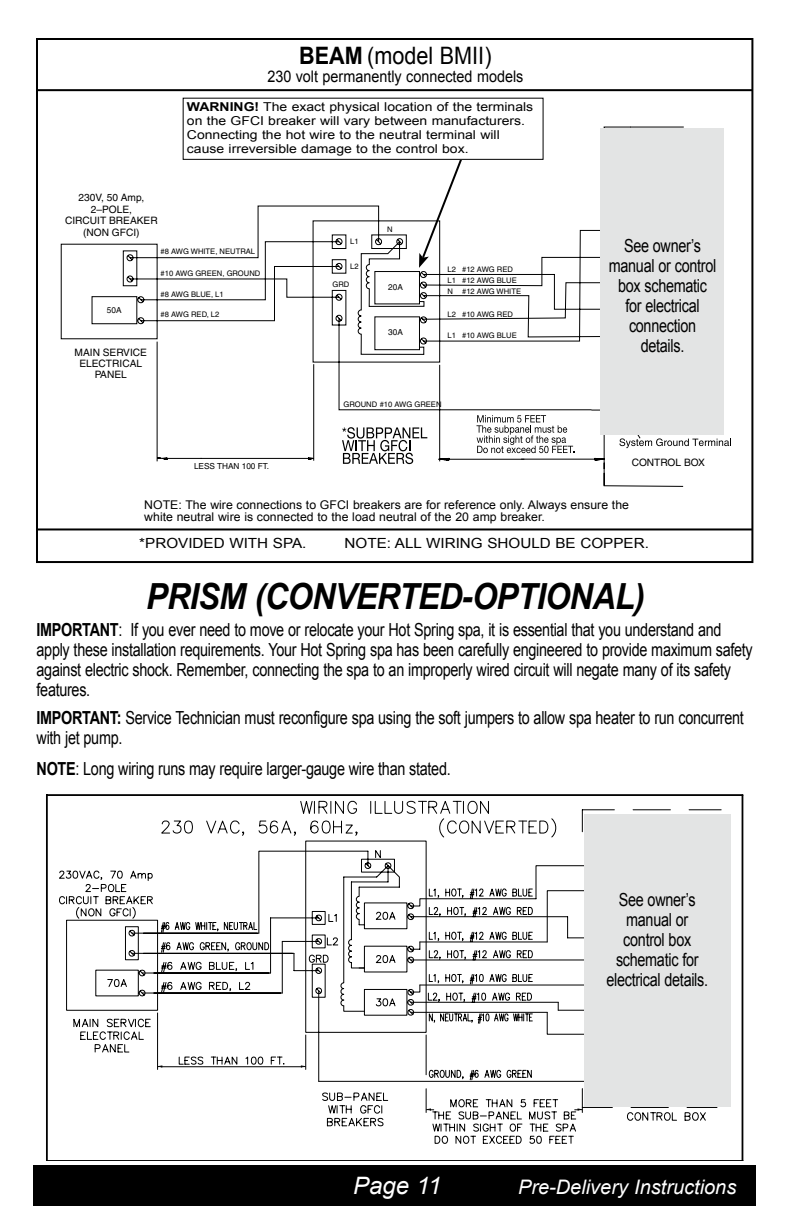
<style>
.page{position:relative;width:792px;height:1224px;background:#fff}
.page>*{position:absolute;margin:0;border:0;box-sizing:border-box;transform-origin:0 0}
.t1{font:italic 700 36px "Arial";letter-spacing:-.02em;color:#000;scale:.9 1}
.t2{font:24px "Arial";color:#000;scale:.9 1}
.t3{font:italic 24px "Arial";color:#fff}
.t4{font:italic 20px "Arial";color:#fff}
.t5{font:18px/20px "Arial";letter-spacing:-.02em;color:#000;scale:.8 1}
.t6{font:17.8px "Helvetica";color:#000}
.t7{font:16px "Arial";color:#000;scale:.9 1}
.t8{font:14px "Arial";color:#000;scale:1.09 1}
.t9{font:12.2px/14px "Arial";color:#000;scale:1.14 1}
.t10{font:12px/12px "Arial";color:#000}
.t11{font:10.2px/11.4px "Helvetica";color:#000;text-align:center}
.t12{font:8.2px "Helvetica";color:#000}
.t13{font:7.6px "Helvetica";color:#000}
.s1{font-weight:700}
.s2{font-size:24px}
</style>
<div class="page">
<div style="left:33px;top:1165px;width:720px;height:41px;background:#000"></div>
<hr style="left:46px;top:795px;width:2px;height:366px;background:#000">
<hr style="left:47px;top:794px;width:696px;height:2px;background:#000">
<hr style="left:47px;top:1160px;width:696px;height:1px;background:#000">
<svg style="left:66px;top:1005px;width:65px;height:48px"></svg>
<svg style="left:326px;top:1123px;width:250px;height:21px"></svg>
<svg style="left:131px;top:1005px;width:582px;height:118px"></svg>
<svg style="left:59px;top:820px;width:199px;height:185px"></svg>
<svg style="left:258px;top:800px;width:464px;height:206px"></svg>
<svg style="left:356px;top:827px;width:229px;height:142px"></svg>
<hr style="left:742px;top:795px;width:1px;height:366px;background:#000">
<div style="left:585px;top:814px;width:146px;height:293px;background:#e3e4e4"></div>
<svg style="left:61px;top:127px;width:623px;height:360px"></svg>
<svg style="left:157px;top:217px;width:527px;height:244px"></svg>
<svg style="left:619px;top:435px;width:112px;height:13px"></svg>
<svg style="left:476px;top:415px;width:99px;height:38px"></svg>
<svg style="left:342px;top:427px;width:85px;height:37px"></svg>
<hr style="left:37px;top:89px;width:715px;height:2px;background:#000">
<svg style="left:419px;top:160px;width:46px;height:108px"></svg>
<hr style="left:36px;top:528px;width:716px;height:2px;background:#000">
<div style="left:183px;top:98px;width:360px;height:61px;background:#fff"></div>
<div style="left:183px;top:98px;width:360px;height:62px;border:1px solid #000"></div>
<div style="left:600px;top:128px;width:124px;height:307px;background:#e3e4e4"></div>
<h2 class="t2" style="left:299px;top:39px;width:215px"><span class="s1">BEAM</span> (model BMII)</h2>
<p class="t7" style="left:267px;top:65px;width:286px">230 volt permanently connected models</p>
<p class="t11" style="left:65px;top:192px;width:94px">230V, 50 Amp,<br>2–POLE,<br>CIRCUIT BREAKER (NON GFCI)</p>
<p class="t9" style="left:187px;top:100px;width:305px"><span class="s1">WARNING!</span> The exact physical location of the terminals on the GFCI breaker will vary between manufacturers.<br>Connecting the hot wire to the neutral terminal will cause irreversible damage to the control box.</p>
<p class="t13" style="left:350px;top:237px;width:10px">L1</p>
<p class="t13" style="left:387px;top:225px;width:7px">N</p>
<p class="t12" style="left:107px;top:305px;width:16px">50A</p>
<p class="t11" style="left:75px;top:346px;width:74px">MAIN SERVICE<br>ELECTRICAL<br>PANEL</p>
<p class="t13" style="left:161px;top:247px;width:96px">#8 AWG WHITE, NEUTRAL</p>
<p class="t13" style="left:161px;top:269px;width:101px">#10 AWG GREEN, GROUND</p>
<p class="t13" style="left:161px;top:290px;width:65px">#8 AWG BLUE, L1</p>
<p class="t13" style="left:161px;top:310px;width:60px">#8 AWG RED, L2</p>
<p class="t12" style="left:194px;top:461px;width:77px">LESS THAN 100 FT.</p>
<p class="t13" style="left:350px;top:262px;width:10px">L2</p>
<p class="t13" style="left:333px;top:280px;width:18px">GRD</p>
<p class="t12" style="left:388px;top:282px;width:16px">20A</p>
<p class="t12" style="left:388px;top:328px;width:16px">30A</p>
<p class="t13" style="left:448px;top:265px;width:67px">L2 #12 AWG RED</p>
<p class="t13" style="left:448px;top:276px;width:71px">L1 #12 AWG BLUE</p>
<p class="t13" style="left:448px;top:287px;width:75px">N #12 AWG WHITE</p>
<p class="t13" style="left:448px;top:310px;width:67px">L2 #10 AWG RED</p>
<p class="t13" style="left:448px;top:331px;width:71px">L1 #10 AWG BLUE</p>
<p class="t13" style="left:344px;top:400px;width:100px">GROUND #10 AWG GREEN</p>
<p class="t5" style="left:609px;top:236px;width:136px;text-align:center">See owner’s manual or control box schematic for electrical connection details.</p>
<p class="t6" style="left:625px;top:263px;width:11px;rotate:90deg">2</p>
<p class="t6" style="left:625px;top:288px;width:11px;rotate:90deg">3</p>
<p class="t11" style="left:632px;top:457px;width:75px">CONTROL BOX</p>
<p class="t10" style="left:144px;top:499px;width:486px">NOTE: The wire connections to GFCI breakers are for reference only. Always ensure the white neutral wire is connected to the load neutral of the 20 amp breaker.</p>
<p class="t8" style="left:139px;top:534px;width:155px">*PROVIDED WITH SPA.</p>
<p class="t8" style="left:345px;top:534px;width:281px">NOTE: ALL WIRING SHOULD BE COPPER.</p>
<h1 class="t1" style="left:146px;top:573px;width:556px">PRISM (CONVERTED-OPTIONAL)</h1>
<p class="t5" style="left:37px;top:620px;width:897px"><span class="s1">IMPORTANT</span>: If you ever need to move or relocate your Hot Spring spa, it is essential that you understand and apply these installation requirements. Your Hot Spring spa has been carefully engineered to provide maximum safety against electric shock. Remember, connecting the spa to an improperly wired circuit will negate many of its safety features.</p>
<p class="t5" style="left:37px;top:708px;width:886px"><span class="s1">IMPORTANT:</span> Service Technician must reconfigure spa using the soft jumpers to allow spa heater to run concurrent with jet pump.</p>
<p class="t5" style="left:37px;top:759px;width:519px"><span class="s1">NOTE</span>: Long wiring runs may require larger-gauge wire than stated.</p>
<p class="t5" style="left:606px;top:890px;width:129px;text-align:center">See owner’s manual or control box schematic for electrical details.</p>
<h2 class="t3" style="left:356px;top:1170px;width:90px">Page 11</h2>
<p class="t4" style="left:518px;top:1174px;width:222px">Pre-Delivery Instructions<span class="s2">x</span></p>
</div>
